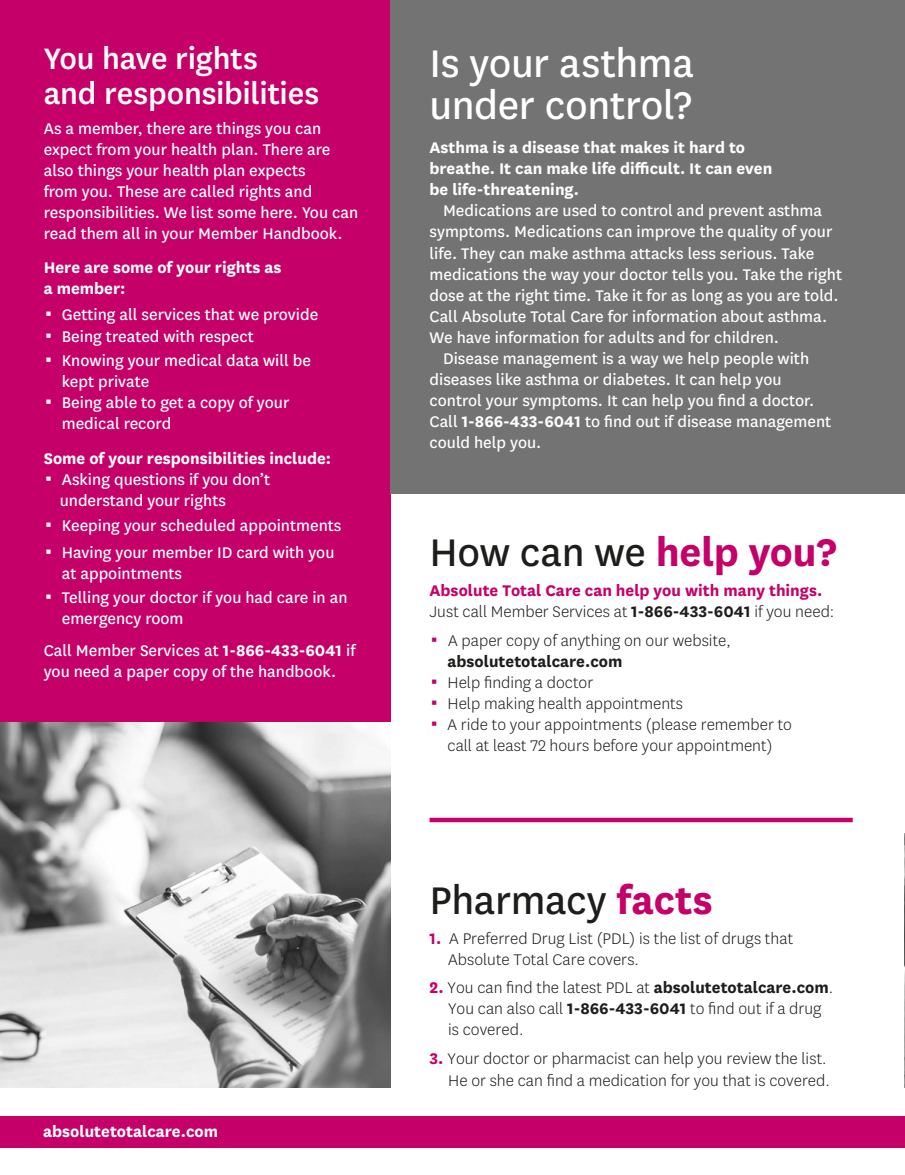
<style>
.page{position:relative;width:905px;height:1175px;background:#fff}
.page>*{position:absolute;margin:0;border:0;box-sizing:border-box;transform-origin:0 0}
.t1{font:45px "Centene Sans";letter-spacing:-.01em;color:#1d1d1b}
.t2{font:45px/42px "Centene Sans";letter-spacing:-.01em;color:#fff}
.t3{font:500 34.5px/34.5px "Centene Sans";letter-spacing:-.005em;color:#fff}
.t4{font:18px/21px "Centene Sans";color:#fff}
.t5{font:300 18px/21px "Centene Sans";color:#1d1d1b}
.t6{font:700 18px/21px "Centene Sans";color:#fff}
.t7{font:700 18px/21px "Centene Sans";color:#c50068}
.s1{font-weight:700}
.s2{font-weight:700;color:#c50068}
.s3{font-weight:300;color:#1d1d1b}
.s4{color:#1d1d1b}
</style>
<div class="page">
<div style="left:0;top:1116px;width:905px;height:31px;background:#c50068"></div>
<img style="left:0;top:722px;width:391px;height:365px">
<div style="left:0;top:0;width:391px;height:722px;background:#c50068"></div>
<div style="left:391px;top:0;width:514px;height:494px;background:#747373"></div>
<div style="left:429px;top:817px;width:423px;height:5px;background:#c50068"></div>
<img style="left:904px;top:833px;width:1px;height:254px">
<hr style="left:904px;top:0;width:1px;height:833px;background:#c50068">
<h2 class="t3" style="left:44px;top:41px;width:277px">You have rights and responsibilities</h2>
<p class="t4" style="left:44px;top:117px;width:316px">As a member, there are things you can expect from your health plan. There are also things your health plan expects<br>from you. These are called rights and responsibilities. We list some here. You can read them all in your Member Handbook.</p>
<p class="t6" style="left:44px;top:257px;width:239px">Here are some of your rights as a member:</p>
<p class="t4" style="left:62px;top:303px;width:258px">Getting all services that we provide</p>
<p class="t4" style="left:62px;top:325px;width:193px">Being treated with respect</p>
<p class="t4" style="left:62px;top:349px;width:251px">Knowing your medical data will be kept private</p>
<p class="t4" style="left:62px;top:391px;width:229px">Being able to get a copy of your medical record</p>
<p class="t6" style="left:44px;top:448px;width:289px">Some of your responsibilities include:</p>
<p class="t4" style="left:60px;top:468px;width:212px">Asking questions if you don’t understand your rights</p>
<p class="t4" style="left:62px;top:514px;width:281px">Keeping your scheduled appointments</p>
<p class="t4" style="left:62px;top:541px;width:274px">Having your member ID card with you at appointments</p>
<p class="t4" style="left:62px;top:586px;width:287px">Telling your doctor if you had care in an emergency room</p>
<p class="t4" style="left:44px;top:639px;width:313px">Call Member Services at <span class="s1">1-866-433-6041</span> if you need a paper copy of the handbook.</p>
<p class="t6" style="left:43px;top:1121px;width:176px">absolutetotalcare.com</p>
<h2 class="t2" style="left:429px;top:40px;width:266px">Is your asthma under control?</h2>
<p class="t6" style="left:429px;top:137px;width:344px">Asthma is a disease that makes it hard to breathe. It can make life difficult. It can even be life-threatening.</p>
<p class="t4" style="left:429px;top:199px;width:414px;text-indent:14px">Medications are used to control and prevent asthma symptoms. Medications can improve the quality of your life. They can make asthma attacks less serious. Take medications the way your doctor tells you. Take the right dose at the right time. Take it for as long as you are told.<br>Call Absolute Total Care for information about asthma.<br>We have information for adults and for children.</p>
<p class="t4" style="left:429px;top:346px;width:403px;text-indent:14px">Disease management is a way we help people with diseases like asthma or diabetes. It can help you control your symptoms. It can help you find a doctor.<br>Call <span class="s1">1-866-433-6041</span> to find out if disease management could help you.</p>
<h2 class="t1" style="left:429px;top:522px;width:408px">How can we <span class="s2">help you?</span></h2>
<p class="t7" style="left:429px;top:580px;width:406px">Absolute Total Care can help you with many things.<br><span class="s3">Just call Member Services at</span> <span class="s4">1-866-433-6041</span> <span class="s3">if you need:</span></p>
<p class="t5" style="left:447px;top:630px;width:285px">A paper copy of anything on our website, <span class="s1">absolutetotalcare.com</span></p>
<p class="t5" style="left:447px;top:672px;width:147px">Help finding a doctor</p>
<p class="t5" style="left:447px;top:693px;width:237px">Help making health appointments</p>
<p class="t5" style="left:447px;top:714px;width:346px">A ride to your appointments (please remember to call at least 72 hours before your appointment)</p>
<h2 class="t1" style="left:429px;top:870px;width:285px">Pharmacy <span class="s2">facts</span></h2>
<p class="t5" style="left:448px;top:927px;width:346px;text-indent:-19px"><span class="s2">1.</span> A Preferred Drug List (PDL) is the list of drugs that<br>Absolute Total Care covers.</p>
<p class="t5" style="left:448px;top:977px;width:386px;text-indent:-19px"><span class="s2">2.</span> You can find the latest PDL at <span class="s1">absolutetotalcare.com</span>.<br>You can also call <span class="s1">1-866-433-6041</span> to find out if a drug is covered.</p>
<p class="t5" style="left:429px;top:1047px;width:402px;line-height:22.5px;text-align:right"><span class="s2">3.</span> Your doctor or pharmacist can help you review the list.<br>He or she can find a medication for you that is covered.</p>
</div>
